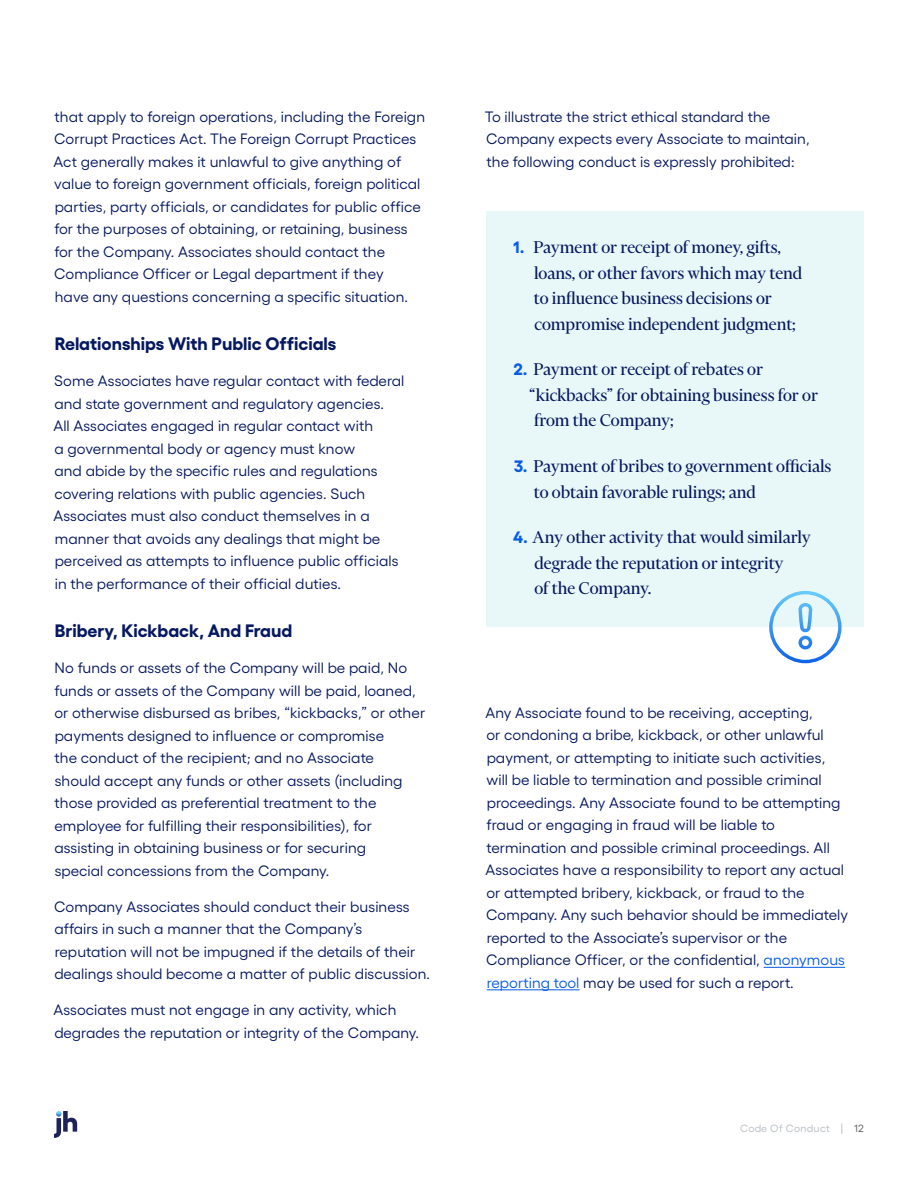
<style>
.page{position:relative;width:918px;height:1188px;background:#fff}
.page>*{position:absolute;margin:0;border:0;box-sizing:border-box;transform-origin:0 0}
.t1{font:19.5px/25.5px "Financier Display";color:#06185f}
.Paragraph_Subheading{font:700 18px "Gellix";color:#06185f}
.Body_Text{font:15px/22.5px "Gellix";letter-spacing:.005em;color:#06185f}
.t2{font:10.5px "Gellix";letter-spacing:.025em;color:#b6bbc0}
.s1{font-family:"Gellix";font-weight:700;font-size:16.5px;color:#085ce5}
.s2{color:#085ce5}
.s3{color:#575a5d}
</style>
<div class="page">
<svg style="left:54px;top:1111px;width:23px;height:27px"></svg>
<div style="left:486px;top:211px;width:378px;height:416px;background:#e8f7f7"></div>
<hr style="left:764px;top:967px;width:81px;height:1px;background:#085ce5">
<hr style="left:487px;top:989px;width:93px;height:1px;background:#085ce5">
<svg style="left:769px;top:591px;width:73px;height:72px"></svg>
<p class="Body_Text" style="left:53px;top:104px;width:373px">that apply to foreign operations, including the Foreign Corrupt Practices Act. The Foreign Corrupt Practices Act generally makes it unlawful to give anything of value to foreign government officials, foreign political parties, party officials, or candidates for public office for the purposes of obtaining, or retaining, business for the Company. Associates should contact the Compliance Officer or Legal department if they<br>have any questions concerning a specific situation.</p>
<p class="Paragraph_Subheading" style="left:55px;top:330px;width:283px">Relationships With Public Officials</p>
<p class="Body_Text" style="left:53px;top:368px;width:353px">Some Associates have regular contact with federal and state government and regulatory agencies.<br>All Associates engaged in regular contact with<br>a governmental body or agency must know<br>and abide by the specific rules and regulations covering relations with public agencies. Such Associates must also conduct themselves in a manner that avoids any dealings that might be perceived as attempts to influence public officials in the performance of their official duties.</p>
<p class="Paragraph_Subheading" style="left:55px;top:617px;width:239px">Bribery, Kickback, And Fraud</p>
<p class="Body_Text" style="left:54px;top:655px;width:372px">No funds or assets of the Company will be paid, No funds or assets of the Company will be paid, loaned, or otherwise disbursed as bribes, “kickbacks,” or other payments designed to influence or compromise<br>the conduct of the recipient; and no Associate<br>should accept any funds or other assets (including those provided as preferential treatment to the employee for fulfilling their responsibilities), for assisting in obtaining business or for securing<br>special concessions from the Company.</p>
<p class="Body_Text" style="left:54px;top:894px;width:378px">Company Associates should conduct their business affairs in such a manner that the Company’s reputation will not be impugned if the details of their dealings should become a matter of public discussion.</p>
<p class="Body_Text" style="left:53px;top:997px;width:367px">Associates must not engage in any activity, which degrades the reputation or integrity of the Company.</p>
<p class="Body_Text" style="left:485px;top:104px;width:326px">To illustrate the strict ethical standard the<br>Company expects every Associate to maintain, the following conduct is expressly prohibited:</p>
<p class="t1" style="left:534px;top:234px;width:270px;text-indent:-21px"><span class="s1">1.</span> Payment or receipt of money, gifts, loans, or other favors which may tend to influence business decisions or compromise independent judgment;</p>
<p class="t1" style="left:529px;top:357px;width:290px;text-indent:-16px"><span class="s1">2.</span> Payment or receipt of rebates or “kickbacks” for obtaining business for or from the Company;</p>
<p class="t1" style="left:534px;top:453px;width:299px;text-indent:-20px"><span class="s1">3.</span> Payment of bribes to government officials to obtain favorable rulings; and</p>
<p class="t1" style="left:534px;top:525px;width:278px;text-indent:-21px"><span class="s1">4.</span> Any other activity that would similarly degrade the reputation or integrity<br>of the Company.</p>
<p class="Body_Text" style="left:485px;top:700px;width:364px">Any Associate found to be receiving, accepting,<br>or condoning a bribe, kickback, or other unlawful payment, or attempting to initiate such activities, will be liable to termination and possible criminal proceedings. Any Associate found to be attempting fraud or engaging in fraud will be liable to termination and possible criminal proceedings. All Associates have a responsibility to report any actual or attempted bribery, kickback, or fraud to the Company. Any such behavior should be immediately reported to the Associate’s supervisor or the Compliance Officer, or the confidential, <span class="s2">anonymous reporting tool</span> may be used for such a report.</p>
<p class="t2" style="left:740px;top:1120px;width:125px">Code Of Conduct | <span class="s3">12</span></p>
</div>
